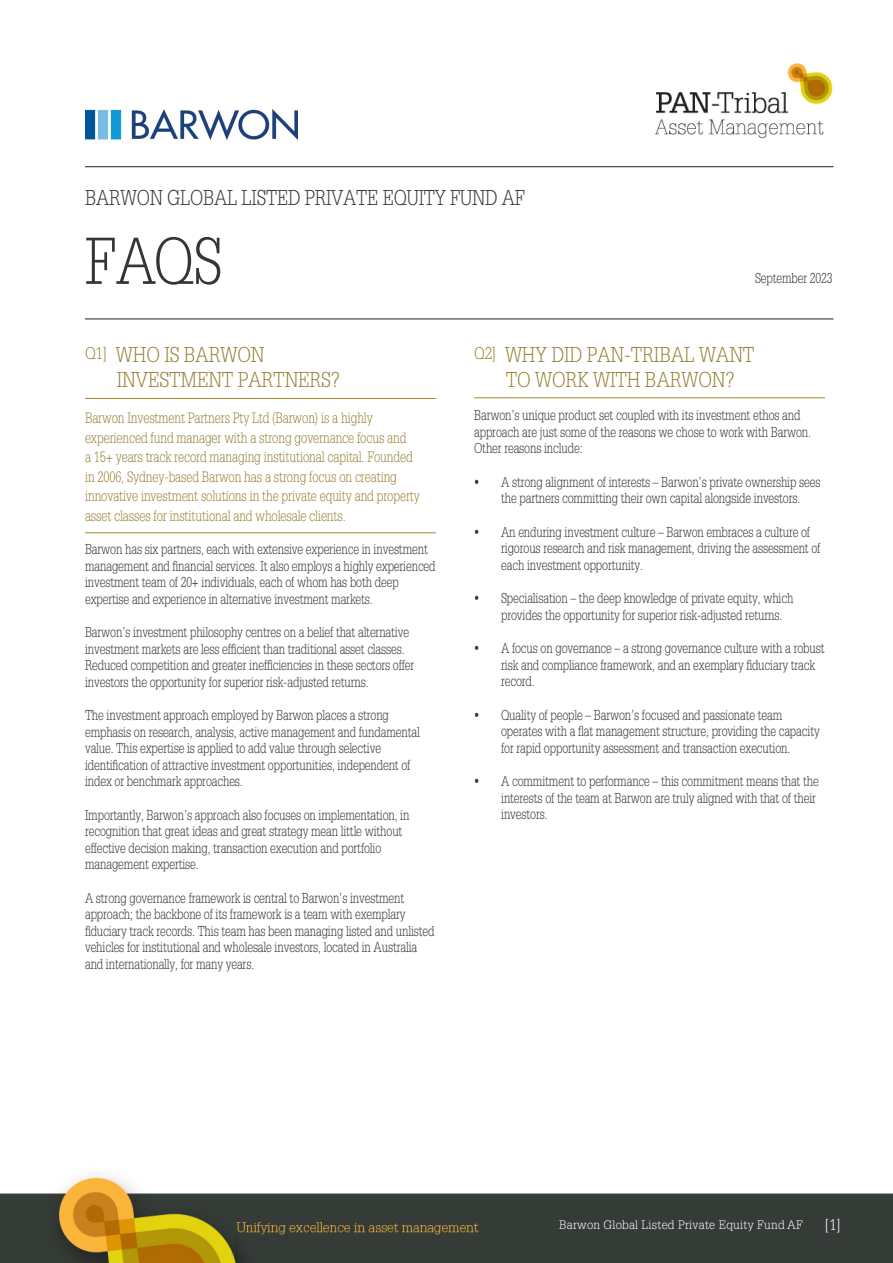
<style>
.page{position:relative;width:893px;height:1263px;background:#fff}
.page>*{position:absolute;margin:0;border:0;box-sizing:border-box;transform-origin:0 0}
.Main_Heading{font:300 64.5px "Glypha LT Std";color:#363435;scale:.87 1}
.Subheading{font:300 21px/25.2px "Glypha LT Std";letter-spacing:-.01em;color:#968035;scale:.9 1}
.Main_Heading-2{font:300 21px "Glypha LT Std";letter-spacing:-.01em;color:#363435;scale:.87 1}
.t1{font:300 15px "Glypha LT Std";color:#fff}
.Body_Paragraph{font:300 14.7px/19.5px "Glypha LT Std";letter-spacing:-.01em;color:#968035;scale:.83 1}
.Body_Paragraph-2{font:300 14.1px/16.5px "Glypha LT Std";letter-spacing:-.01em;color:#363435;scale:.82 1}
.Body_Paragraph-3{font:300 12px "Glypha LT Std";letter-spacing:.02em;color:#fff}
.s1{font-size:16.5px}
</style>
<div class="page">
<img style="left:0;top:63px;width:893px;height:1200px">
<hr style="left:85px;top:319px;width:749px;height:1px;background:#231f20">
<hr style="left:85px;top:166px;width:749px;height:1px;background:#231f20">
<hr style="left:85px;top:398px;width:351px;height:1px;background:#a08629">
<hr style="left:474px;top:397px;width:351px;height:1px;background:#a08629">
<hr style="left:85px;top:532px;width:351px;height:1px;background:#a08629">
<img style="left:85px;top:109px;width:213px;height:30px">
<svg style="left:475px;top:480px;width:3px;height:4px"></svg>
<svg style="left:475px;top:530px;width:3px;height:4px"></svg>
<svg style="left:475px;top:596px;width:3px;height:4px"></svg>
<svg style="left:475px;top:646px;width:3px;height:4px"></svg>
<svg style="left:475px;top:713px;width:3px;height:4px"></svg>
<svg style="left:475px;top:779px;width:3px;height:4px"></svg>
<p class="Main_Heading-2" style="left:85px;top:186px;width:507px">BARWON GLOBAL LISTED PRIVATE EQUITY FUND AF</p>
<p class="Main_Heading" style="left:85px;top:225px;width:160px">FAQS</p>
<p class="Body_Paragraph-2" style="left:755px;top:270px;width:96px">September 2023</p>
<p class="Subheading" style="left:117px;top:342px;width:250px;text-indent:-32px"><span class="s1">Q1]</span> WHO IS BARWON<br>INVESTMENT PARTNERS?</p>
<p class="Body_Paragraph" style="left:85px;top:409px;width:405px">Barwon Investment Partners Pty Ltd (Barwon) is a highly experienced fund manager with a strong governance focus and<br>a 15+ years track record managing institutional capital. Founded in 2006, Sydney-based Barwon has a strong focus on creating innovative investment solutions in the private equity and property asset classes for institutional and wholesale clients.</p>
<p class="Body_Paragraph-2" style="left:85px;top:541px;width:429px">Barwon has six partners, each with extensive experience in investment management and financial services. It also employs a highly experienced investment team of 20+ individuals, each of whom has both deep expertise and experience in alternative investment markets.</p>
<p class="Body_Paragraph-2" style="left:85px;top:624px;width:403px">Barwon’s investment philosophy centres on a belief that alternative investment markets are less efficient than traditional asset classes.<br>Reduced competition and greater inefficiencies in these sectors offer investors the opportunity for superior risk-adjusted returns.</p>
<p class="Body_Paragraph-2" style="left:85px;top:707px;width:410px">The investment approach employed by Barwon places a strong emphasis on research, analysis, active management and fundamental value. This expertise is applied to add value through selective identification of attractive investment opportunities, independent of index or benchmark approaches.</p>
<p class="Body_Paragraph-2" style="left:85px;top:807px;width:397px">Importantly, Barwon’s approach also focuses on implementation, in recognition that great ideas and great strategy mean little without effective decision making, transaction execution and portfolio management expertise.</p>
<p class="Body_Paragraph-2" style="left:85px;top:890px;width:428px">A strong governance framework is central to Barwon’s investment approach; the backbone of its framework is a team with exemplary fiduciary track records. This team has been managing listed and unlisted vehicles for institutional and wholesale investors, located in Australia and internationally, for many years.</p>
<p class="Subheading" style="left:474px;top:342px;width:313px;text-align:center"><span class="s1">Q2]</span> WHY DID PAN-TRIBAL WANT<br>TO WORK WITH BARWON?</p>
<p class="Body_Paragraph-2" style="left:474px;top:407px;width:412px">Barwon’s unique product set coupled with its investment ethos and approach are just some of the reasons we chose to work with Barwon.<br>Other reasons include:</p>
<p class="Body_Paragraph-2" style="left:501px;top:474px;width:391px">A strong alignment of interests – Barwon’s private ownership sees the partners committing their own capital alongside investors.</p>
<p class="Body_Paragraph-2" style="left:501px;top:524px;width:391px">An enduring investment culture – Barwon embraces a culture of rigorous research and risk management, driving the assessment of each investment opportunity.</p>
<p class="Body_Paragraph-2" style="left:501px;top:590px;width:358px">Specialisation – the deep knowledge of private equity, which provides the opportunity for superior risk-adjusted returns.</p>
<p class="Body_Paragraph-2" style="left:501px;top:640px;width:396px">A focus on governance – a strong governance culture with a robust risk and compliance framework, and an exemplary fiduciary track record.</p>
<p class="Body_Paragraph-2" style="left:501px;top:707px;width:390px">Quality of people – Barwon’s focused and passionate team operates with a flat management structure, providing the capacity for rapid opportunity assessment and transaction execution.</p>
<p class="Body_Paragraph-2" style="left:501px;top:773px;width:389px">A commitment to performance – this commitment means that the interests of the team at Barwon are truly aligned with that of their investors.</p>
<p class="Body_Paragraph-3" style="left:559px;top:1218px;width:245px">Barwon Global Listed Private Equity Fund AF</p>
<p class="t1" style="left:825px;top:1216px;width:17px">[1]</p>
</div>
